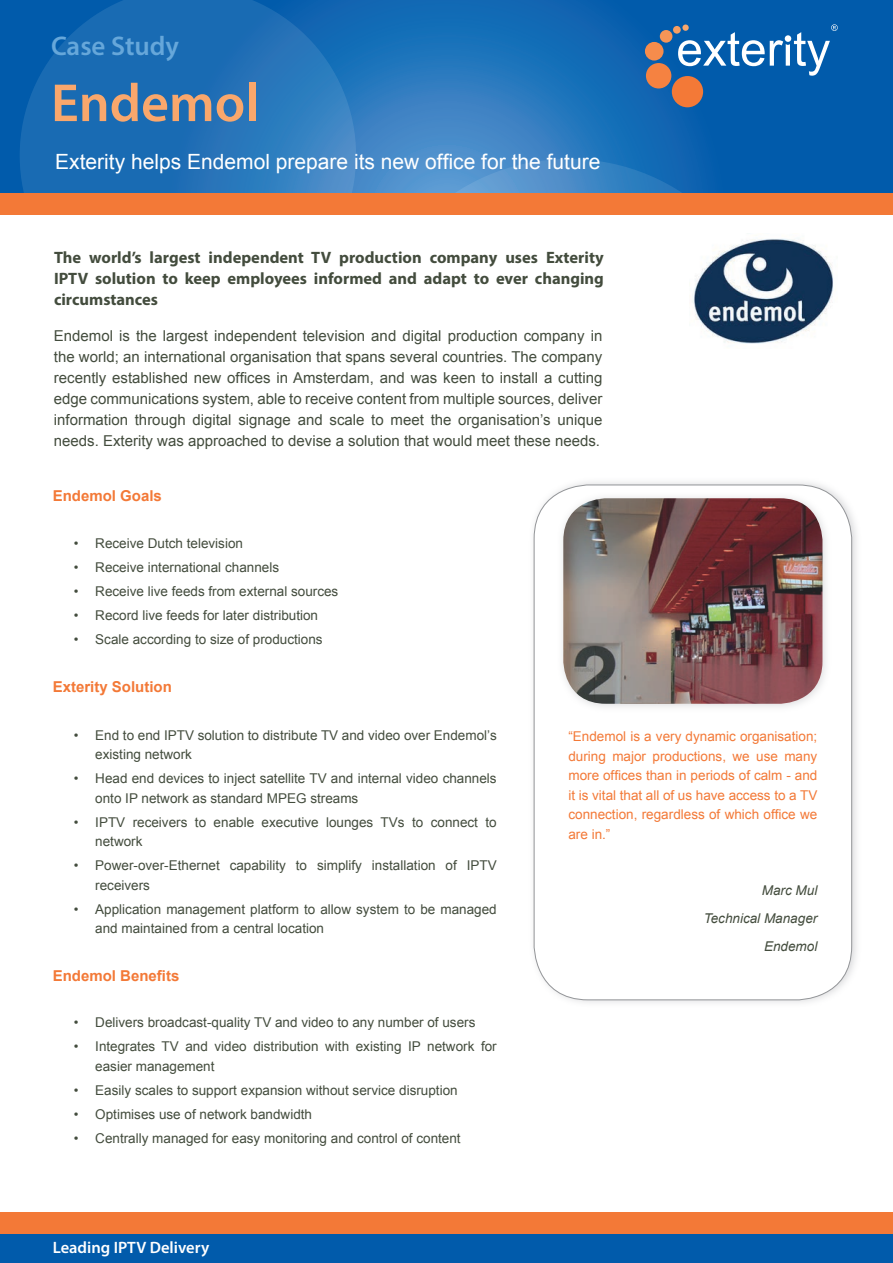
<style>
.page{position:relative;width:893px;height:1263px;background:#fff}
.page>*{position:absolute;margin:0;border:0;box-sizing:border-box;transform-origin:0 0}
.t1{font:600 54px "Myriad Pro";color:#f9a76c}
.t2{font:600 27px "Myriad Pro";color:#66a7da}
.t3{font:21px "Arial";color:#fff}
.t4{font:700 16.5px/21px "Myriad Pro";color:#434c3d;text-align:justify}
.t5{font:600 16.5px "Myriad Pro";color:#fff}
.t6{font:15px/21px "Arial";color:#434c3d;text-align:justify}
.t7{font:700 15px "Arial";color:#f37937}
.t8{font:13.5px/19.5px "Arial";color:#434c3d}
.t9{font:13.5px/19.5px "Arial";color:#f37937;text-align:justify}
.t10{font:italic 13.5px/28px "Arial";color:#434c3d;text-align:right}
</style>
<div class="page">
<svg style="left:0;top:0;width:893px;height:193px;background:#1469b4"></svg>
<svg style="left:20px;top:0;width:336px;height:193px;background:#1d6eb5"></svg>
<svg style="left:362px;top:159px;width:413px;height:34px;background:#3780c1"></svg>
<div style="left:0;top:193px;width:893px;height:21px;background:#f37937"></div>
<div style="left:0;top:1233px;width:893px;height:30px;background:#015bab"></div>
<div style="left:0;top:1212px;width:893px;height:21px;background:#f37937"></div>
<div style="left:673px;top:26px;width:8px;height:8px;background:#f89e61;border-radius:50%"></div>
<div style="left:660px;top:30px;width:12px;height:13px;background:#f79556;border-radius:50%"></div>
<div style="left:645px;top:42px;width:18px;height:19px;background:#f68c4c;border-radius:50%"></div>
<div style="left:646px;top:63px;width:25px;height:25px;background:#f58241;border-radius:50%"></div>
<div style="left:672px;top:76px;width:31px;height:31px;background:#f37937;border-radius:50%"></div>
<svg style="left:678px;top:24px;width:160px;height:52px"></svg>
<div style="left:528px;top:476px;width:334px;height:532px;background:#b2b3b7;opacity:.5"></div>
<div style="left:534px;top:485px;width:318px;height:515px;background:#fff;border-radius:54px"></div>
<div style="left:556px;top:491px;width:276px;height:222px;background:#b2b3b7;opacity:.42"></div>
<img style="left:563px;top:498px;width:259px;height:206px">
<img style="left:692px;top:239px;width:141px;height:105px">
<h2 class="t2" style="left:51px;top:29px;width:130px">Case Study</h2>
<h1 class="t1" style="left:51px;top:69px;width:210px">Endemol</h1>
<h3 class="t3" style="left:55px;top:147px;width:547px">Exterity helps Endemol prepare its new office for the future</h3>
<p class="t4" style="left:54px;top:246px;width:551px">The world’s largest independent TV production company uses Exterity IPTV solution to keep employees informed and adapt to ever changing circumstances</p>
<p class="t6" style="left:54px;top:325px;width:550px">Endemol is the largest independent television and digital production company in the world; an international organisation that spans several countries. The company recently established new offices in Amsterdam, and was keen to install a cutting edge communications system, able to receive content from multiple sources, deliver information through digital signage and scale to meet the organisation’s unique needs. Exterity was approached to devise a solution that would meet these needs.</p>
<p class="t7" style="left:53px;top:485px;width:111px">Endemol Goals</p>
<p class="t8" style="left:74px;top:534px;width:171px">• Receive Dutch television</p>
<p class="t8" style="left:74px;top:558px;width:207px">• Receive international channels</p>
<p class="t8" style="left:74px;top:582px;width:266px">• Receive live feeds from external sources</p>
<p class="t8" style="left:74px;top:606px;width:246px">• Record live feeds for later distribution</p>
<p class="t8" style="left:74px;top:630px;width:250px">• Scale according to size of productions</p>
<p class="t7" style="left:53px;top:676px;width:121px">Exterity Solution</p>
<p class="t8" style="left:95px;top:725px;width:403px;text-indent:-21px">• End to end IPTV solution to distribute TV and video over Endemol’s existing network</p>
<p class="t8" style="left:95px;top:769px;width:403px;text-indent:-21px">• Head end devices to inject satellite TV and internal video channels onto IP network as standard MPEG streams</p>
<p class="t8" style="left:95px;top:812px;width:403px;text-indent:-21px">• IPTV receivers to enable executive lounges TVs to connect to network</p>
<p class="t8" style="left:95px;top:856px;width:403px;text-indent:-21px">• Power-over-Ethernet capability to simplify installation of IPTV receivers</p>
<p class="t8" style="left:95px;top:899px;width:403px;text-indent:-21px">• Application management platform to allow system to be managed and maintained from a central location</p>
<p class="t7" style="left:53px;top:965px;width:128px">Endemol Benefits</p>
<p class="t8" style="left:74px;top:1013px;width:403px">• Delivers broadcast-quality TV and video to any number of users</p>
<p class="t8" style="left:95px;top:1037px;width:403px;text-indent:-21px">• Integrates TV and video distribution with existing IP network for easier management</p>
<p class="t8" style="left:74px;top:1080px;width:385px">• Easily scales to support expansion without service disruption</p>
<p class="t8" style="left:74px;top:1104px;width:240px">• Optimises use of network bandwidth</p>
<p class="t8" style="left:74px;top:1128px;width:388px">• Centrally managed for easy monitoring and control of content</p>
<p class="t5" style="left:53px;top:1237px;width:158px">Leading IPTV Delivery</p>
<p class="t9" style="left:568px;top:727px;width:250px">“Endemol is a very dynamic organisation; during major productions, we use many more offices than in periods of calm - and it is vital that all of us have access to a TV connection, regardless of which office we are in.”</p>
<p class="t10" style="left:704px;top:877px;width:115px">Marc Mul<br>Technical Manager<br>Endemol</p>
</div>
